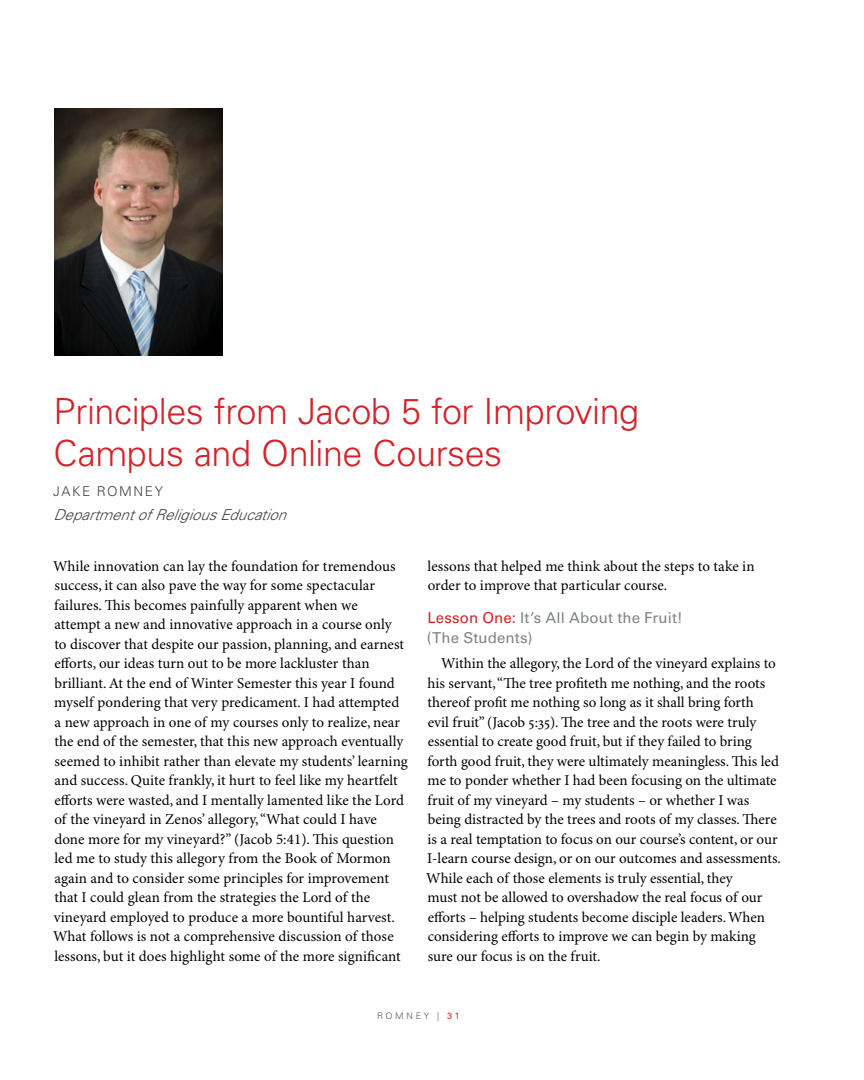
<style>
.page{position:relative;width:864px;height:1080px;background:#fff}
.page>*{position:absolute;margin:0;border:0;box-sizing:border-box;transform-origin:0 0}
.t1{font:300 36px/42px "Univers LT Std";letter-spacing:-.01em;color:#d2232a}
.t2{font:15px/19.5px "Minion Pro";color:#000}
.t3{font:15px/19.5px "Univers LT Std";letter-spacing:.01em;color:#7d8683}
.t4{font:italic 300 15px "Univers LT Std";letter-spacing:.005em;color:#414042}
.t5{font:300 13.5px "Univers LT Std";letter-spacing:.12em;color:#414042}
.t6{font:300 9px "Univers LT Std";letter-spacing:.3em;color:#58595b}
.s1{color:#d2232a}
.s2{font-weight:400;color:#d2232a}
</style>
<div class="page">
<img style="left:54px;top:108px;width:169px;height:247px">
<h1 class="t1" style="left:54px;top:390px;width:587px">Principles from Jacob 5 for Improving<br>Campus and Online Courses</h1>
<p class="t5" style="left:53px;top:483px;width:112px">JAKE ROMNEY</p>
<p class="t4" style="left:53px;top:506px;width:237px">Department of Religious Education</p>
<p class="t2" style="left:53px;top:557px;width:356px">While innovation can lay the foundation for tremendous success, it can also pave the way for some spectacular failures. This becomes painfully apparent when we<br>attempt a new and innovative approach in a course only<br>to discover that despite our passion, planning, and earnest efforts, our ideas turn out to be more lackluster than brilliant. At the end of Winter Semester this year I found myself pondering that very predicament. I had attempted a new approach in one of my courses only to realize, near the end of the semester, that this new approach eventually seemed to inhibit rather than elevate my students’ learning and success. Quite frankly, it hurt to feel like my heartfelt efforts were wasted, and I mentally lamented like the Lord of the vineyard in Zenos’ allegory, “What could I have done more for my vineyard?” (Jacob 5:41). This question led me to study this allegory from the Book of Mormon again and to consider some principles for improvement that I could glean from the strategies the Lord of the vineyard employed to produce a more bountiful harvest.<br>What follows is not a comprehensive discussion of those lessons, but it does highlight some of the more significant</p>
<p class="t2" style="left:428px;top:557px;width:328px">lessons that helped me think about the steps to take in order to improve that particular course.</p>
<p class="t3" style="left:427px;top:608px;width:257px"><span class="s1">Lesson One:</span> It’s All About the Fruit! (The Students)</p>
<p class="t2" style="left:426px;top:654px;width:356px;text-indent:15px">Within the allegory, the Lord of the vineyard explains to his servant, “The tree profiteth me nothing, and the roots thereof profit me nothing so long as it shall bring forth<br>evil fruit” (Jacob 5:35). The tree and the roots were truly essential to create good fruit, but if they failed to bring forth good fruit, they were ultimately meaningless. This led me to ponder whether I had been focusing on the ultimate fruit of my vineyard – my students – or whether I was being distracted by the trees and roots of my classes. There is a real temptation to focus on our course’s content, or our I-learn course design, or on our outcomes and assessments.<br>While each of those elements is truly essential, they<br>must not be allowed to overshadow the real focus of our efforts – helping students become disciple leaders. When considering efforts to improve we can begin by making sure our focus is on the fruit.</p>
<p class="t6" style="left:377px;top:1011px;width:84px">ROMNEY | <span class="s2">31</span></p>
</div>
